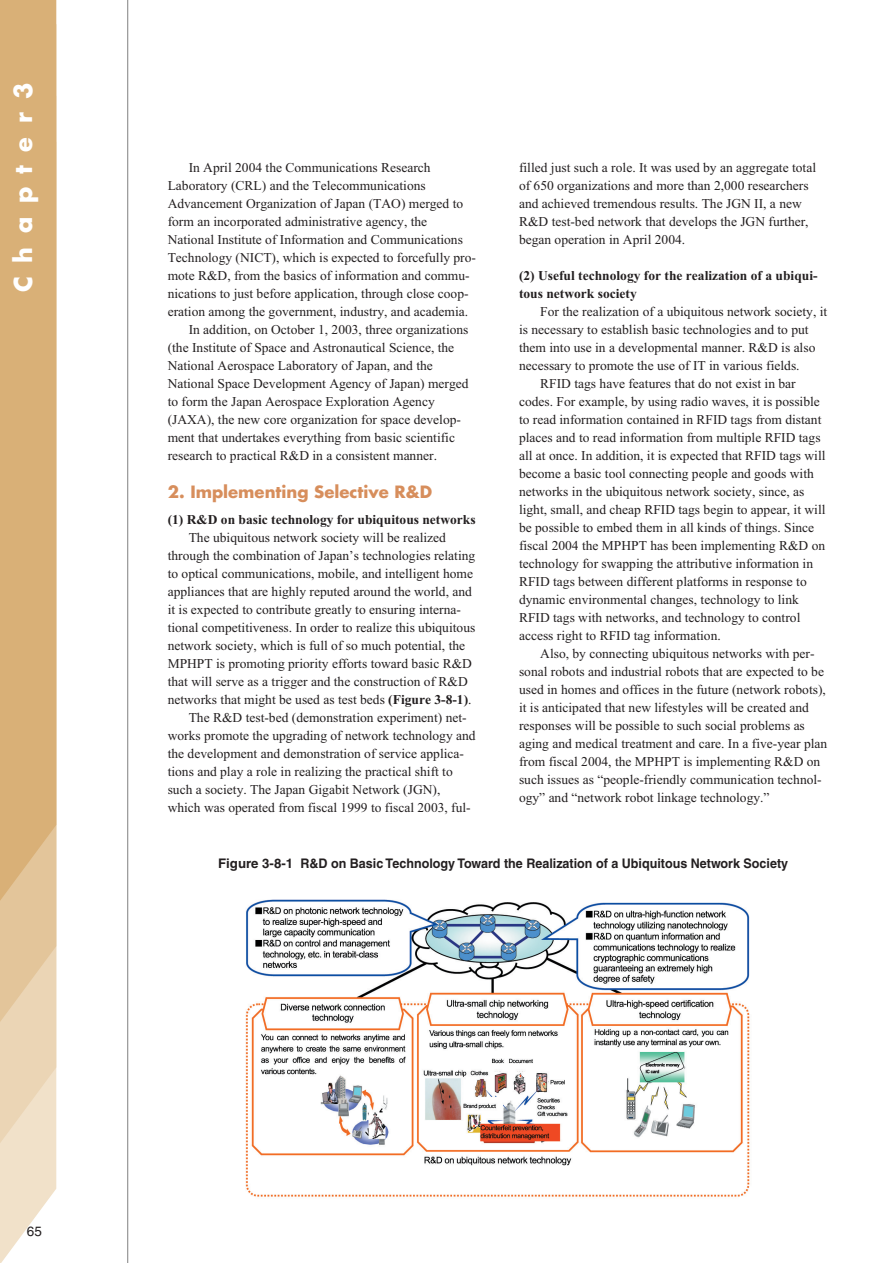
<style>
.page{position:relative;width:893px;height:1263px;background:#fff}
.page>*{position:absolute;margin:0;border:0;box-sizing:border-box;transform-origin:0 0}
.t1{font:700 24px "Futura";letter-spacing:.56em;color:#fff}
.t2{font:700 16.5px "Futura";color:#d78e5c}
.t3{font:13.5px/18px "Times New Roman";color:#231f20}
.t4{font:700 13.5px/18px "Times New Roman";color:#231f20}
.t5{font:13.5px "Helvetica";color:#231f20}
.t6{font:700 13.2px "Helvetica";color:#231f20}
.s1{font-weight:700}
</style>
<div class="page">
<svg style="left:0;top:1159px;width:56px;height:104px;fill:#f1e1c9"></svg>
<svg style="left:0;top:1037px;width:56px;height:122px;background:#eddabd"></svg>
<svg style="left:0;top:916px;width:56px;height:121px;background:#e6cba5"></svg>
<div style="left:0;top:0;width:56px;height:916px;background:#d9b077"></div>
<hr style="left:127px;top:0;width:1px;height:1263px;background:#808080">
<img style="left:245px;top:899px;width:505px;height:298px">
<h1 class="t1" style="left:12px;top:292px;width:211px;rotate:-90deg">Chapter3</h1>
<p class="t3" style="left:189px;top:160px;width:243px">In April 2004 the Communications Research</p>
<p class="t3" style="left:168px;top:178px;width:259px">Laboratory (CRL) and the Telecommunications</p>
<p class="t3" style="left:168px;top:196px;width:297px">Advancement Organization of Japan (TAO) merged to</p>
<p class="t3" style="left:168px;top:214px;width:261px">form an incorporated administrative agency, the</p>
<p class="t3" style="left:168px;top:232px;width:297px">National Institute of Information and Communications</p>
<p class="t3" style="left:168px;top:250px;width:310px">Technology (NICT), which is expected to forcefully pro-</p>
<p class="t3" style="left:168px;top:268px;width:303px">mote R&amp;D, from the basics of information and commu-</p>
<p class="t3" style="left:168px;top:286px;width:302px">nications to just before application, through close coop-</p>
<p class="t3" style="left:168px;top:304px;width:302px">eration among the government, industry, and academia.</p>
<p class="t3" style="left:189px;top:322px;width:281px">In addition, on October 1, 2003, three organizations</p>
<p class="t3" style="left:168px;top:340px;width:288px">(the Institute of Space and Astronautical Science, the</p>
<p class="t3" style="left:168px;top:358px;width:267px">National Aerospace Laboratory of Japan, and the</p>
<p class="t3" style="left:168px;top:376px;width:302px">National Space Development Agency of Japan) merged</p>
<p class="t3" style="left:168px;top:394px;width:268px">to form the Japan Aerospace Exploration Agency</p>
<p class="t3" style="left:168px;top:412px;width:295px">(JAXA), the new core organization for space develop-</p>
<p class="t3" style="left:168px;top:430px;width:289px">ment that undertakes everything from basic scientific</p>
<p class="t3" style="left:168px;top:448px;width:271px">research to practical R&amp;D in a consistent manner.</p>
<p class="t2" style="left:168px;top:484px;width:266px">2. Implementing Selective R&amp;D</p>
<p class="t4" style="left:168px;top:512px;width:309px">(1) R&amp;D on basic technology for ubiquitous networks</p>
<p class="t3" style="left:189px;top:530px;width:259px">The ubiquitous network society will be realized</p>
<p class="t3" style="left:168px;top:548px;width:309px">through the combination of Japan’s technologies relating</p>
<p class="t3" style="left:168px;top:566px;width:307px">to optical communications, mobile, and intelligent home</p>
<p class="t3" style="left:168px;top:584px;width:306px">appliances that are highly reputed around the world, and</p>
<p class="t3" style="left:168px;top:602px;width:295px">it is expected to contribute greatly to ensuring interna-</p>
<p class="t3" style="left:168px;top:620px;width:309px">tional competitiveness. In order to realize this ubiquitous</p>
<p class="t3" style="left:168px;top:638px;width:299px">network society, which is full of so much potential, the</p>
<p class="t3" style="left:168px;top:656px;width:306px">MPHPT is promoting priority efforts toward basic R&amp;D</p>
<p class="t3" style="left:168px;top:674px;width:301px">that will serve as a trigger and the construction of R&amp;D</p>
<p class="t3" style="left:168px;top:692px;width:305px">networks that might be used as test beds <span class="s1">(Figure 3-8-1)</span>.</p>
<p class="t3" style="left:189px;top:710px;width:279px">The R&amp;D test-bed (demonstration experiment) net-</p>
<p class="t3" style="left:168px;top:728px;width:309px">works promote the upgrading of network technology and</p>
<p class="t3" style="left:168px;top:746px;width:298px">the development and demonstration of service applica-</p>
<p class="t3" style="left:168px;top:764px;width:286px">tions and play a role in realizing the practical shift to</p>
<p class="t3" style="left:168px;top:782px;width:274px">such a society. The Japan Gigabit Network (JGN),</p>
<p class="t3" style="left:168px;top:800px;width:304px">which was operated from fiscal 1999 to fiscal 2003, ful-</p>
<p class="t3" style="left:519px;top:160px;width:298px">filled just such a role. It was used by an aggregate total of 650 organizations and more than 2,000 researchers and achieved tremendous results. The JGN II, a new R&amp;D test-bed network that develops the JGN further, began operation in April 2004.</p>
<p class="t4" style="left:519px;top:268px;width:300px">(2) Useful technology for the realization of a ubiqui&shy;tous network society</p>
<p class="t3" style="left:540px;top:304px;width:288px">For the realization of a ubiquitous network society, it</p>
<p class="t3" style="left:519px;top:322px;width:291px">is necessary to establish basic technologies and to put</p>
<p class="t3" style="left:519px;top:340px;width:298px">them into use in a developmental manner. R&amp;D is also</p>
<p class="t3" style="left:519px;top:358px;width:282px">necessary to promote the use of IT in various fields.</p>
<p class="t3" style="left:540px;top:376px;width:257px">RFID tags have features that do not exist in bar</p>
<p class="t3" style="left:519px;top:394px;width:302px">codes. For example, by using radio waves, it is possible</p>
<p class="t3" style="left:519px;top:412px;width:304px">to read information contained in RFID tags from distant</p>
<p class="t3" style="left:519px;top:430px;width:303px">places and to read information from multiple RFID tags</p>
<p class="t3" style="left:519px;top:448px;width:308px">all at once. In addition, it is expected that RFID tags will</p>
<p class="t3" style="left:519px;top:466px;width:296px">become a basic tool connecting people and goods with</p>
<p class="t3" style="left:519px;top:484px;width:287px">networks in the ubiquitous network society, since, as</p>
<p class="t3" style="left:519px;top:502px;width:308px">light, small, and cheap RFID tags begin to appear, it will</p>
<p class="t3" style="left:519px;top:520px;width:297px">be possible to embed them in all kinds of things. Since</p>
<p class="t3" style="left:519px;top:538px;width:307px">fiscal 2004 the MPHPT has been implementing R&amp;D on</p>
<p class="t3" style="left:519px;top:556px;width:295px">technology for swapping the attributive information in</p>
<p class="t3" style="left:519px;top:574px;width:289px">RFID tags between different platforms in response to</p>
<p class="t3" style="left:519px;top:592px;width:281px">dynamic environmental changes, technology to link</p>
<p class="t3" style="left:519px;top:610px;width:283px">RFID tags with networks, and technology to control</p>
<p class="t3" style="left:519px;top:628px;width:203px">access right to RFID tag information.</p>
<p class="t3" style="left:540px;top:646px;width:276px">Also, by connecting ubiquitous networks with per-</p>
<p class="t3" style="left:519px;top:664px;width:306px">sonal robots and industrial robots that are expected to be</p>
<p class="t3" style="left:519px;top:682px;width:308px">used in homes and offices in the future (network robots),</p>
<p class="t3" style="left:519px;top:700px;width:291px">it is anticipated that new lifestyles will be created and</p>
<p class="t3" style="left:519px;top:718px;width:287px">responses will be possible to such social problems as</p>
<p class="t3" style="left:519px;top:736px;width:310px">aging and medical treatment and care. In a five-year plan</p>
<p class="t3" style="left:519px;top:754px;width:303px">from fiscal 2004, the MPHPT is implementing R&amp;D on</p>
<p class="t3" style="left:519px;top:772px;width:304px">such issues as “people-friendly communication technol-</p>
<p class="t3" style="left:519px;top:790px;width:252px">ogy” and “network robot linkage technology.”</p>
<p class="t6" style="left:218px;top:859px;width:571px">Figure 3-8-1 R&amp;D on Basic Technology Toward the Realization of a Ubiquitous Network Society</p>
<p class="t5" style="left:27px;top:1226px;width:17px">65</p>
</div>
